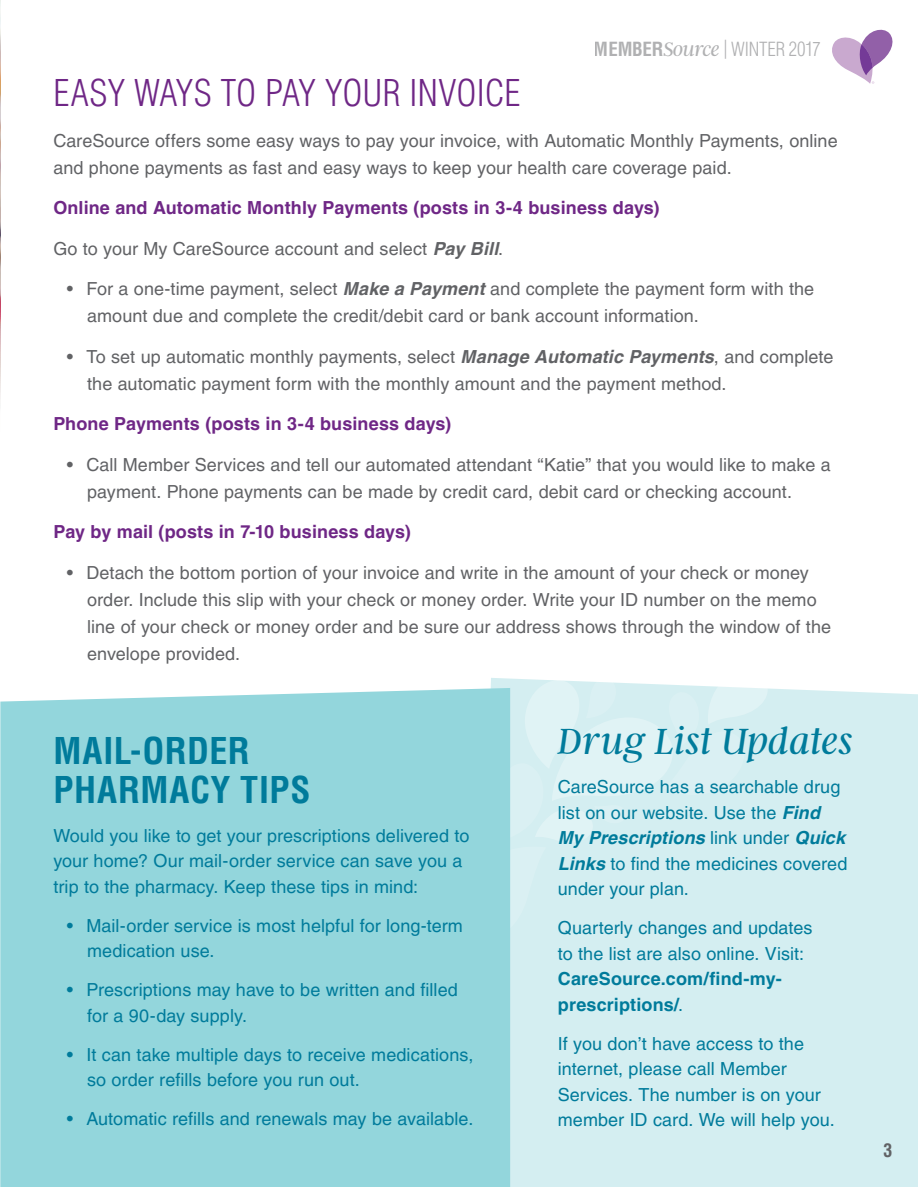
<style>
.page{position:relative;width:918px;height:1187px;background:#fff}
.page>*{position:absolute;margin:0;border:0;box-sizing:border-box;transform-origin:0 0}
.t1{font:italic 300 40.5px "Argent CF";letter-spacing:.005em;color:#007b9b}
.t2{font:300 condensed 36px "Helvetica LT Pro";color:#6f2786}
.t3{font:700 condensed 36px/39px "Helvetica LT Pro";letter-spacing:.01em;color:#007b9b}
.t4{font:300 condensed 19.05px "Helvetica LT Pro";letter-spacing:-.01em;color:#616265}
.t5{font:18px/27px "Helvetica LT Pro";letter-spacing:.005em;color:#616265}
.t6{font:18px/25.5px "Helvetica LT Pro";letter-spacing:.005em;color:#007b9b}
.t7{font:700 18px "Helvetica LT Pro";letter-spacing:.01em;color:#6f2786}
.t8{font:700 18px/25.5px "Helvetica LT Pro";letter-spacing:.01em;color:#007b9b}
.t9{font:700 condensed 18px "Helvetica LT Pro";color:#616265}
.s1{font-weight:700}
.s2{font-family:"Argent CF";font-style:italic;font-stretch:normal;font-size:21.45px}
.s3{font-weight:700;font-style:italic}
.s4{font-weight:400}
</style>
<div class="page">
<div style="left:510px;top:688px;width:408px;height:499px;background:#d4eef1"></div>
<svg style="left:490px;top:678px;width:277px;height:259px;background:#d8eff2"></svg>
<div style="left:0;top:688px;width:510px;height:499px;background:#93d6dc"></div>
<img style="left:0;top:1px;width:1px;height:399px">
<svg style="left:832px;top:30px;width:60px;height:54px"></svg>
<svg style="left:0;top:850px;width:1px;height:337px"></svg>
<p class="t4" style="left:594px;top:37px;width:228px"><span class="s1">MEMBER</span><span class="s2">Source</span> | WINTER 2017</p>
<h2 class="t2" style="left:53px;top:70px;width:469px">EASY WAYS TO PAY YOUR INVOICE</h2>
<p class="t5" style="left:53px;top:127px;width:786px">CareSource offers some easy ways to pay your invoice, with Automatic Monthly Payments, online and phone payments as fast and easy ways to keep your health care coverage paid.</p>
<p class="t7" style="left:53px;top:197px;width:607px">Online and Automatic Monthly Payments (posts in 3-4 business days)</p>
<p class="t5" style="left:53px;top:235px;width:451px">Go to your My CareSource account and select <span class="s3">Pay Bill</span>.</p>
<p class="t5" style="left:87px;top:275px;width:728px;text-indent:-20px">• For a one-time payment, select <span class="s3">Make a Payment</span> and complete the payment form with the amount due and complete the credit/debit card or bank account information.</p>
<p class="t5" style="left:87px;top:343px;width:748px;text-indent:-20px">• To set up automatic monthly payments, select <span class="s3">Manage Automatic Payments</span>, and complete the automatic payment form with the monthly amount and the payment method.</p>
<p class="t7" style="left:53px;top:413px;width:399px">Phone Payments (posts in 3-4 business days)</p>
<p class="t5" style="left:87px;top:451px;width:745px;text-indent:-20px">• Call Member Services and tell our automated attendant “Katie” that you would like to make a payment. Phone payments can be made by credit card, debit card or checking account.</p>
<p class="t7" style="left:53px;top:521px;width:359px">Pay by mail (posts in 7-10 business days)</p>
<p class="t5" style="left:87px;top:559px;width:745px;text-indent:-20px">• Detach the bottom portion of your invoice and write in the amount of your check or money order. Include this slip with your check or money order. Write your ID number on the memo line of your check or money order and be sure our address shows through the window of the envelope provided.</p>
<h2 class="t3" style="left:53px;top:730px;width:198px">MAIL-ORDER<br>PHARMAC</h2>
<h2 class="t3" style="left:210px;top:769px;width:79px">Y TIPS</h2>
<p class="t6" style="left:53px;top:822px;width:417px">Would you like to get your prescriptions delivered to your home? Our mail-order service can save you a trip to the pharmacy. Keep these tips in mind:</p>
<p class="t6" style="left:87px;top:912px;width:377px;text-indent:-20px">• Mail-order service is most helpful for long-term medication use.</p>
<p class="t6" style="left:87px;top:977px;width:372px;text-indent:-20px">• Prescriptions may have to be written and filled for a 90-day supply.</p>
<p class="t6" style="left:87px;top:1041px;width:388px;text-indent:-20px">• It can take multiple days to receive medications, so order refills before you run out.</p>
<p class="t6" style="left:67px;top:1106px;width:408px">• Automatic refills and renewals may be available.</p>
<h1 class="t1" style="left:558px;top:721px;width:296px">Drug List Updates</h1>
<p class="t6" style="left:558px;top:774px;width:291px">CareSource has a searchable drug list on our website. Use the <span class="s3">Find<br>My Prescriptions</span> link under <span class="s3">Quick<br>Links</span> to find the medicines covered under your plan.</p>
<p class="t6" style="left:558px;top:915px;width:256px">Quarterly changes and updates to the list are also online. Visit:</p>
<p class="t8" style="left:558px;top:966px;width:225px">CareSource.com/find-my&shy;prescriptions/<span class="s4">.</span></p>
<p class="t6" style="left:558px;top:1030px;width:278px">If you don’t have access to the internet, please call Member<br>Services. The number is on your member ID card. We will help you.</p>
<p class="t9" style="left:883px;top:1138px;width:10px">3</p>
</div>
